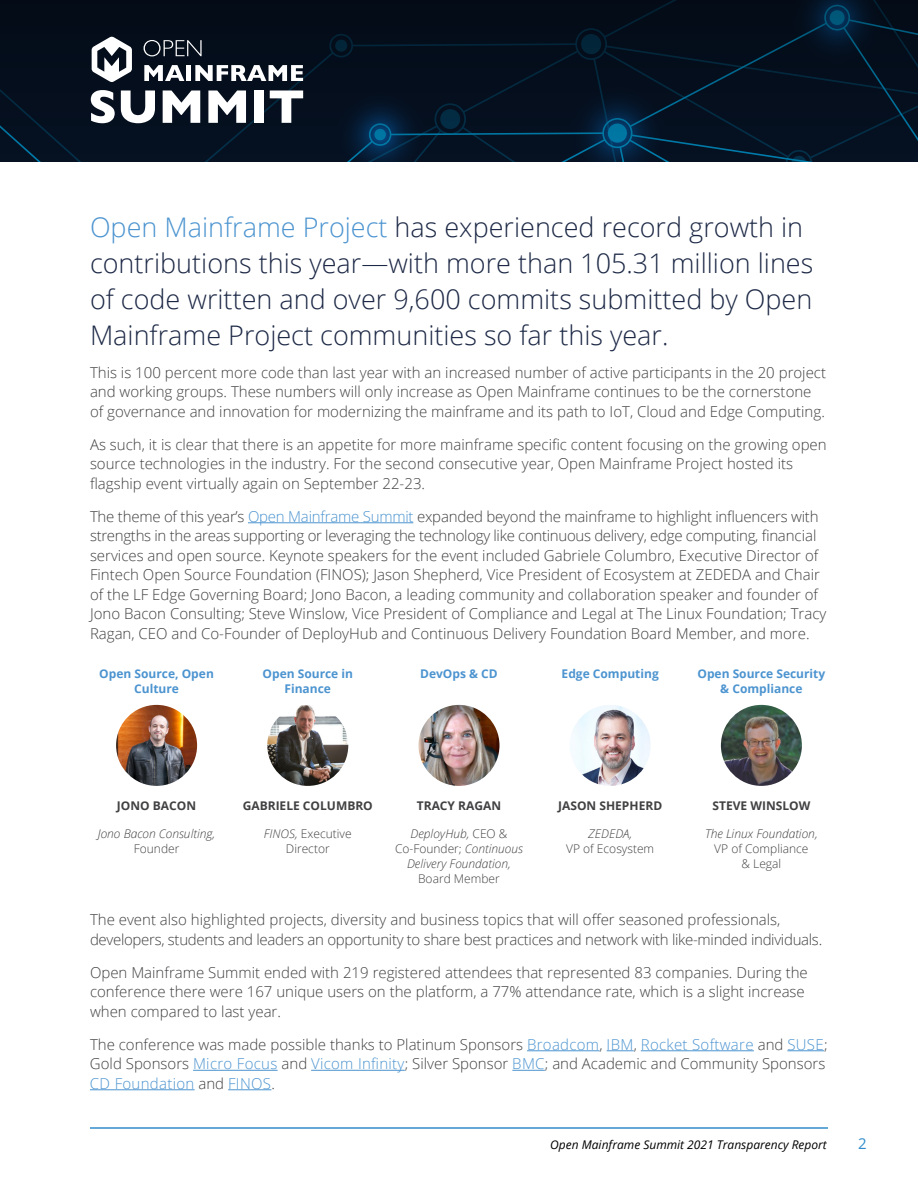
<style>
.page{position:relative;width:918px;height:1188px;background:#fff}
.page>*{position:absolute;margin:0;border:0;box-sizing:border-box;transform-origin:0 0}
.t1{font:300 27px/36px "Open Sans";color:#1d2946}
.t2{font:300 15px/19.5px "Open Sans";color:#414042}
.t3{font:300 15px/19.5px "Open Sans";letter-spacing:-.02em;color:#414042}
.t4{font:15px "Open Sans";color:#308ccb}
.t5{font:italic 300 12px/15px "Open Sans";color:#414042;text-align:center}
.t6{font:700 12px/15px "Open Sans";color:#4c94d0;text-align:center}
.t7{font:300 12px/15px "Open Sans";color:#414042;text-align:center}
.t8{font:700 12px "Open Sans";color:#414042}
.t9{font:italic 12px "Open Sans";color:#000}
.s1{color:#4c94d0}
.s2{font-style:italic}
.s3{font-style:normal}
</style>
<div class="page">
<hr style="left:90px;top:1127px;width:738px;height:2px;background:#308ccb">
<hr style="left:248px;top:522px;width:165px;height:1px;background:#4c94d0">
<hr style="left:527px;top:1050px;width:73px;height:1px;background:#4c94d0">
<svg style="left:607px;top:1050px;width:27px;height:1px"></svg>
<hr style="left:641px;top:1050px;width:113px;height:1px;background:#4c94d0">
<hr style="left:787px;top:1050px;width:37px;height:1px;background:#4c94d0">
<hr style="left:193px;top:1070px;width:85px;height:1px;background:#4c94d0">
<hr style="left:311px;top:1070px;width:94px;height:1px;background:#4c94d0">
<hr style="left:512px;top:1070px;width:33px;height:1px;background:#4c94d0">
<hr style="left:90px;top:1089px;width:105px;height:1px;background:#4c94d0">
<hr style="left:228px;top:1089px;width:43px;height:1px;background:#4c94d0">
<svg style="left:0;top:0;width:918px;height:162px;background:#041222"></svg>
<svg style="left:92px;top:37px;width:40px;height:46px"></svg>
<svg style="left:144px;top:40px;width:58px;height:16px"></svg>
<svg style="left:144px;top:65px;width:40px;height:16px"></svg>
<hr style="left:187px;top:65px;width:4px;height:16px;background:#fff">
<svg style="left:195px;top:65px;width:108px;height:16px"></svg>
<svg style="left:91px;top:90px;width:24px;height:33px"></svg>
<svg style="left:121px;top:91px;width:34px;height:32px"></svg>
<svg style="left:163px;top:91px;width:37px;height:32px"></svg>
<svg style="left:208px;top:91px;width:38px;height:32px"></svg>
<div style="left:254px;top:91px;width:10px;height:32px;background:#fff"></div>
<svg style="left:270px;top:91px;width:33px;height:32px"></svg>
<img style="left:116px;top:705px;width:81px;height:81px;border-radius:40px">
<img style="left:267px;top:705px;width:81px;height:81px;border-radius:40px">
<img style="left:418px;top:705px;width:81px;height:81px;border-radius:40px">
<img style="left:570px;top:705px;width:81px;height:81px;border-radius:40px">
<img style="left:721px;top:705px;width:81px;height:81px;border-radius:40px">
<h1 class="t1" style="left:90px;top:208px;width:725px"><span class="s1">Open Mainframe Project</span> has experienced record growth in contributions this year—with more than 105.31 million lines of code written and over 9,600 commits submitted by Open Mainframe Project communities so far this year.</h1>
<p class="t2" style="left:90px;top:362px;width:738px">This is 100 percent more code than last year with an increased number of active participants in the 20 project and working groups. These numbers will only increase as Open Mainframe continues to be the cornerstone of governance and innovation for modernizing the mainframe and its path to IoT, Cloud and Edge Computing.</p>
<p class="t2" style="left:90px;top:434px;width:738px">As such, it is clear that there is an appetite for more mainframe specific content focusing on the growing open source technologies in the industry. For the second consecutive year, Open Mainframe Project hosted its flagship event virtually again on September 22-23.</p>
<p class="t2" style="left:90px;top:506px;width:738px">The theme of this year’s <span class="s1">Open Mainframe Summit</span> expanded beyond the mainframe to highlight influencers with strengths in the areas supporting or leveraging the technology like continuous delivery, edge computing, financial services and open source. Keynote speakers for the event included Gabriele Columbro, Executive Director of Fintech Open Source Foundation (FINOS); Jason Shepherd, Vice President of Ecosystem at ZEDEDA and Chair of the LF Edge Governing Board; Jono Bacon, a leading community and collaboration speaker and founder of Jono Bacon Consulting; Steve Winslow, Vice President of Compliance and Legal at The Linux Foundation; Tracy Ragan, CEO and Co-Founder of DeployHub and Continuous Delivery Foundation Board Member, and more.</p>
<p class="t6" style="left:99px;top:665px;width:116px">Open Source, Open<br>Culture</p>
<p class="t6" style="left:263px;top:665px;width:92px">Open Source in<br>Finance</p>
<p class="t6" style="left:420px;top:665px;width:79px">DevOps &amp; CD</p>
<p class="t6" style="left:562px;top:665px;width:99px">Edge Computing</p>
<p class="t6" style="left:697px;top:665px;width:129px">Open Source Security &amp; Compliance</p>
<p class="t8" style="left:117px;top:797px;width:81px">JONO BACON</p>
<p class="t5" style="left:98px;top:826px;width:119px">Jono Bacon Consulting,</p>
<p class="t7" style="left:134px;top:841px;width:47px">Founder</p>
<p class="t8" style="left:243px;top:797px;width:132px">GABRIELE COLUMBRO</p>
<p class="t7" style="left:264px;top:826px;width:89px"><span class="s2">FINOS,</span> Executive<br>Director</p>
<p class="t8" style="left:417px;top:797px;width:86px">TRACY RAGAN</p>
<p class="t5" style="left:395px;top:826px;width:129px">DeployHub, <span class="s3">CEO &amp;<br>Co-Founder;</span> Continuous<br>Delivery Foundation,</p>
<p class="t7" style="left:418px;top:871px;width:83px">Board Member</p>
<p class="t8" style="left:558px;top:797px;width:106px">JASON SHEPHERD</p>
<p class="t5" style="left:588px;top:826px;width:45px">ZEDEDA,</p>
<p class="t7" style="left:566px;top:841px;width:90px">VP of Ecosystem</p>
<p class="t8" style="left:713px;top:797px;width:99px">STEVE WINSLOW</p>
<p class="t5" style="left:705px;top:826px;width:114px">The Linux Foundation,</p>
<p class="t7" style="left:714px;top:841px;width:96px">VP of Compliance &amp; Legal</p>
<p class="t3" style="left:90px;top:910px;width:734px">The event also highlighted projects, diversity and business topics that will offer seasoned professionals, developers, students and leaders an opportunity to share best practices and network with like-minded individuals.</p>
<p class="t2" style="left:90px;top:962px;width:719px">Open Mainframe Summit ended with 219 registered attendees that represented 83 companies. During the conference there were 167 unique users on the platform, a 77% attendance rate, which is a slight increase when compared to last year.</p>
<p class="t2" style="left:90px;top:1034px;width:739px">The conference was made possible thanks to Platinum Sponsors <span class="s1">Broadcom</span>, <span class="s1">IBM</span>, <span class="s1">Rocket Software</span> and <span class="s1">SUSE</span>;<br>Gold Sponsors <span class="s1">Micro Focus</span> and <span class="s1">Vicom Infinity</span>; Silver Sponsor <span class="s1">BMC</span>; and Academic and Community Sponsors<br><span class="s1">CD Foundation</span> and <span class="s1">FINOS</span>.</p>
<p class="t9" style="left:550px;top:1136px;width:278px">Open Mainframe Summit 2021 Transparency Report</p>
<p class="t4" style="left:858px;top:1133px;width:10px">2</p>
</div>
